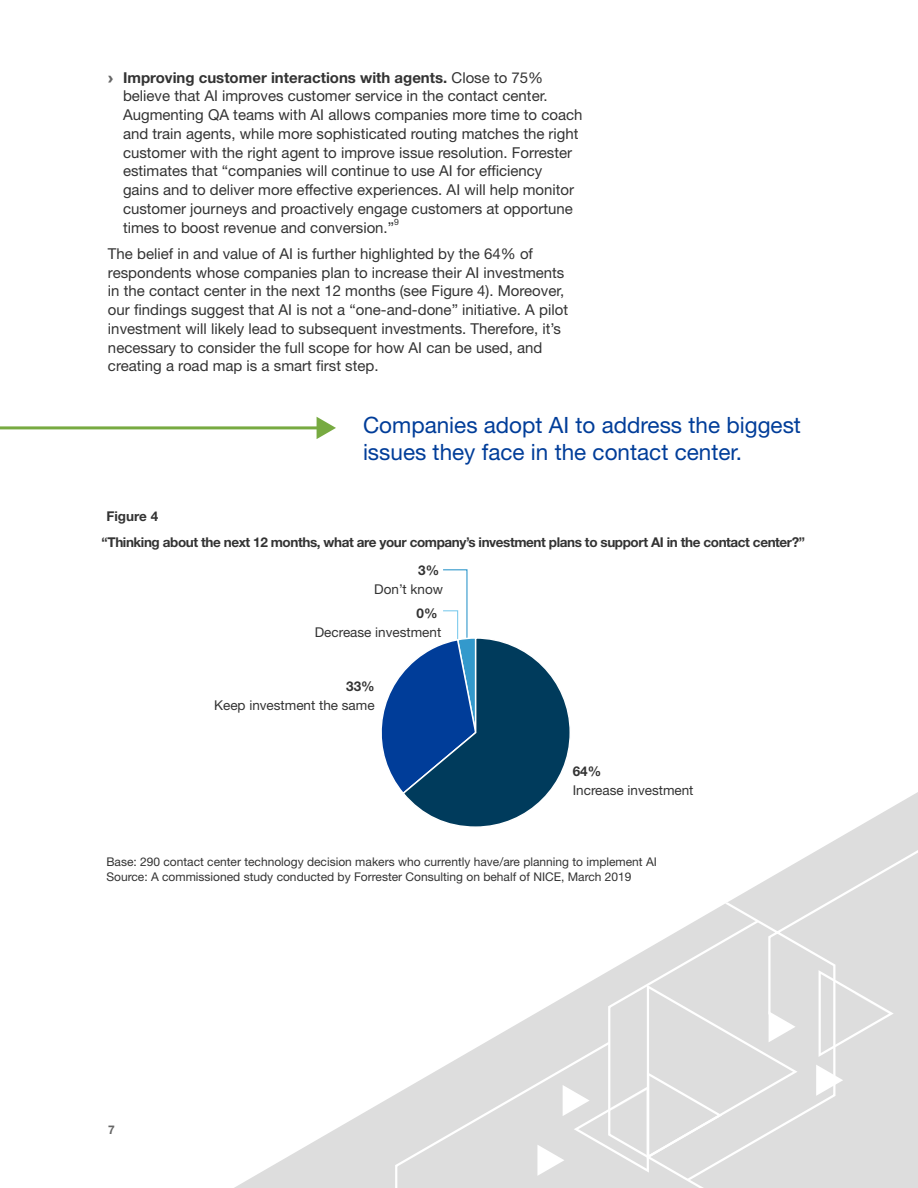
<style>
.page{position:relative;width:918px;height:1188px;background:#fff}
.page>*{position:absolute;margin:0;border:0;box-sizing:border-box;transform-origin:0 0}
.t1{font:22.5px/27px "Helvetica Neue LT Std";color:#003d99}
.t2{font:15px/18.8px "Helvetica Neue LT Std";color:#333}
.t3{font:700 13.5px "Helvetica Neue LT Std";letter-spacing:-.03em;color:#333}
.t4{font:13.5px "Helvetica Neue LT Std";color:#333}
.t5{font:12px/15px "Helvetica Neue LT Std";color:#333}
.t6{font:700 12px "Helvetica Neue LT Std";color:#666}
.t7{font:8.7px "Helvetica Neue LT Std";color:#333}
.s1{font-family:"Arial";font-weight:900;color:#666}
.s2{font-weight:700}
</style>
<div class="page">
<svg style="left:234px;top:792px;width:684px;height:396px"></svg>
<svg style="left:394px;top:834px;width:524px;height:354px"></svg>
<svg style="left:370px;top:569px;width:202px;height:260px"></svg>
<hr style="left:0;top:426px;width:326px;height:3px;background:#77aa41">
<svg style="left:317px;top:417px;width:19px;height:22px"></svg>
<p class="t2" style="left:123px;top:68px;width:461px;text-indent:-15px"><span class="s1">›</span> <span class="s2">Improving customer interactions with agents.</span> Close to 75% believe that AI improves customer service in the contact center.<br>Augmenting QA teams with AI allows companies more time to coach and train agents, while more sophisticated routing matches the right customer with the right agent to improve issue resolution. Forrester estimates that “companies will continue to use AI for efficiency<br>gains and to deliver more effective experiences. AI will help monitor customer journeys and proactively engage customers at opportune times to boost revenue and conversion.”</p>
<p class="t7" style="left:394px;top:216px;width:6px">9</p>
<p class="t2" style="left:108px;top:244px;width:462px">The belief in and value of AI is further highlighted by the 64% of respondents whose companies plan to increase their AI investments in the contact center in the next 12 months (see Figure 4). Moreover, our findings suggest that AI is not a “one-and-done” initiative. A pilot investment will likely lead to subsequent investments. Therefore, it’s necessary to consider the full scope for how AI can be used, and creating a road map is a smart first step.</p>
<p class="t3" style="left:106px;top:508px;width:53px">Figure 4</p>
<h1 class="t1" style="left:363px;top:411px;width:440px">Companies adopt AI to address the biggest issues they face in the contact center.</h1>
<p class="t3" style="left:102px;top:533px;width:705px">“Thinking about the next 12 months, what are your company’s investment plans to support AI in the contact center?”</p>
<p class="t3" style="left:418px;top:562px;width:23px">3%</p>
<p class="t4" style="left:374px;top:581px;width:70px">Don’t know</p>
<p class="t3" style="left:417px;top:605px;width:23px">0%</p>
<p class="t4" style="left:315px;top:624px;width:128px">Decrease investment</p>
<p class="t3" style="left:346px;top:678px;width:30px">33%</p>
<p class="t4" style="left:214px;top:697px;width:162px">Keep investment the same</p>
<p class="t3" style="left:573px;top:763px;width:30px">64%</p>
<p class="t4" style="left:573px;top:782px;width:122px">Increase investment</p>
<p class="t5" style="left:106px;top:854px;width:552px">Base: 290 contact center technology decision makers who currently have/are planning to implement AI<br>Source: A commissioned study conducted by Forrester Consulting on behalf of NICE, March 2019</p>
<p class="t6" style="left:108px;top:1122px;width:8px">7</p>
</div>
